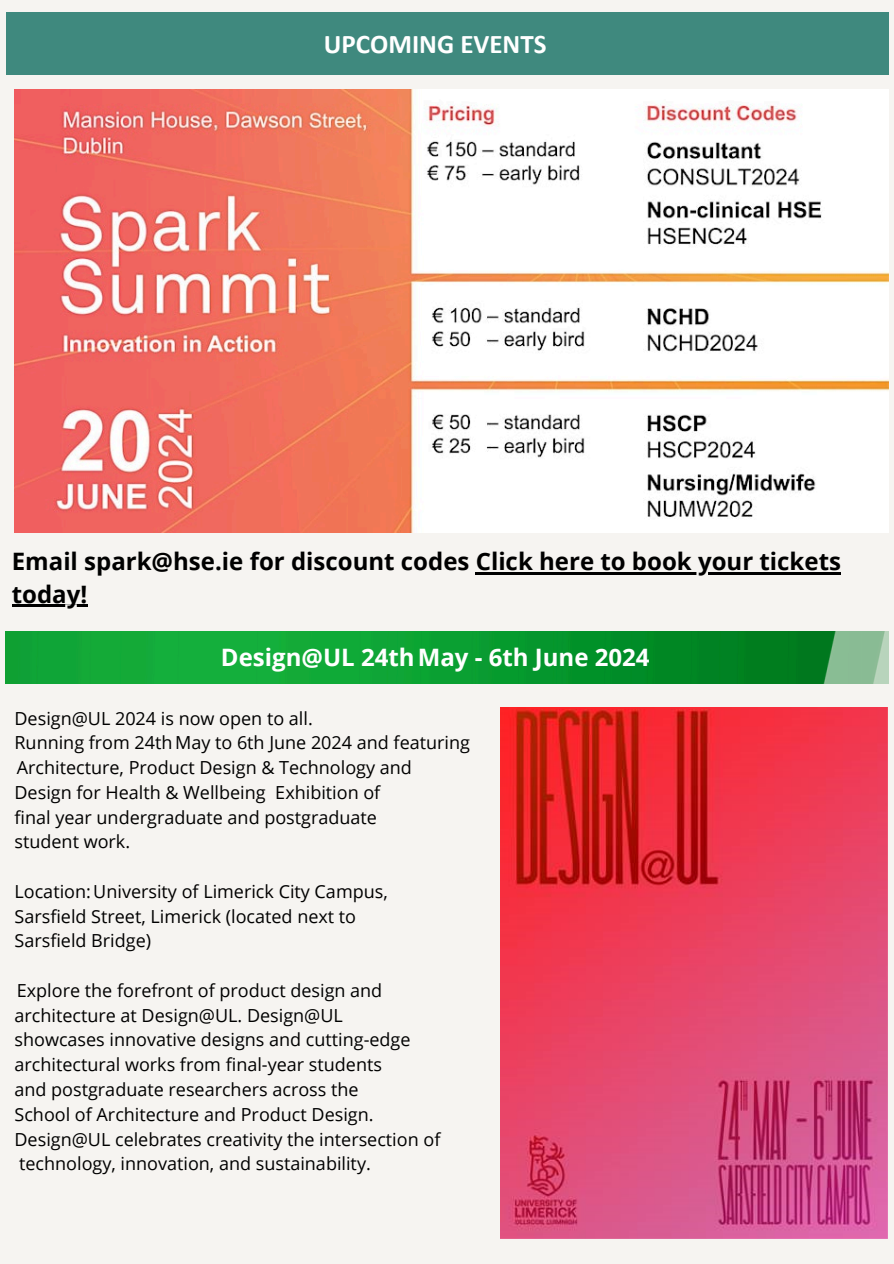
<style>
.page{position:relative;width:894px;height:1264px;background:#fff}
.page>*{position:absolute;margin:0;border:0;box-sizing:border-box;transform-origin:0 0}
.t1{font:700 27px "Calibri";color:#fff}
.t2{font:700 24px "Open Sans";color:#000}
.t3{font:700 24px "Open Sans";color:#fff}
.t4{font:18px/24.8px "Open Sans";color:#000}
</style>
<div class="page">
<div style="left:0;top:0;width:893px;height:1263px;background:#f6f4f1"></div>
<div style="left:6px;top:13px;width:881px;height:62px;background:#3f897e"></div>
<img style="left:6px;top:631px;width:882px;height:52px">
<img style="left:500px;top:707px;width:387px;height:532px">
<img style="left:15px;top:89px;width:873px;height:444px">
<hr style="left:475px;top:572px;width:365px;height:2px;background:#000">
<hr style="left:12px;top:605px;width:75px;height:2px;background:#000">
<p class="t1" style="left:324px;top:33px;width:224px">UPCOMING EVENTS</p>
<h2 class="t2" style="left:12px;top:544px;width:830px">Email spark@hse.ie for discount codes Click here to book your tickets</h2>
<p class="t2" style="left:12px;top:577px;width:77px">today!</p>
<h2 class="t3" style="left:221px;top:640px;width:430px">Design@UL 24thMay - 6th June 2024</h2>
<p class="t4" style="left:15px;top:705px;width:300px">Design@UL 2024 is now open to all.</p>
<p class="t4" style="left:15px;top:730px;width:457px">Running from 24thMay to 6th June 2024 and featuring</p>
<p class="t4" style="left:17px;top:754px;width:396px">Architecture, Product Design &amp; Technology and</p>
<p class="t4" style="left:15px;top:779px;width:367px">Design for Health &amp; Wellbeing Exhibition of</p>
<p class="t4" style="left:15px;top:804px;width:364px">final year undergraduate and postgraduate</p>
<p class="t4" style="left:15px;top:829px;width:117px">student work.</p>
<p class="t4" style="left:15px;top:878px;width:375px">Location:University of Limerick City Campus,</p>
<p class="t4" style="left:15px;top:903px;width:343px">Sarsfield Street, Limerick (located next to</p>
<p class="t4" style="left:15px;top:928px;width:138px">Sarsfield Bridge)</p>
<p class="t4" style="left:17px;top:977px;width:367px">Explore the forefront of product design and</p>
<p class="t4" style="left:15px;top:1002px;width:330px">architecture at Design@UL. Design@UL</p>
<p class="t4" style="left:15px;top:1027px;width:397px">showcases innovative designs and cutting-edge</p>
<p class="t4" style="left:15px;top:1051px;width:369px">architectural works from final-year students</p>
<p class="t4" style="left:15px;top:1076px;width:345px">and postgraduate researchers across the</p>
<p class="t4" style="left:15px;top:1101px;width:360px">School of Architecture and Product Design.</p>
<p class="t4" style="left:15px;top:1126px;width:427px">Design@UL celebrates creativity the intersection of technology, innovation, and sustainability.</p>
</div>
